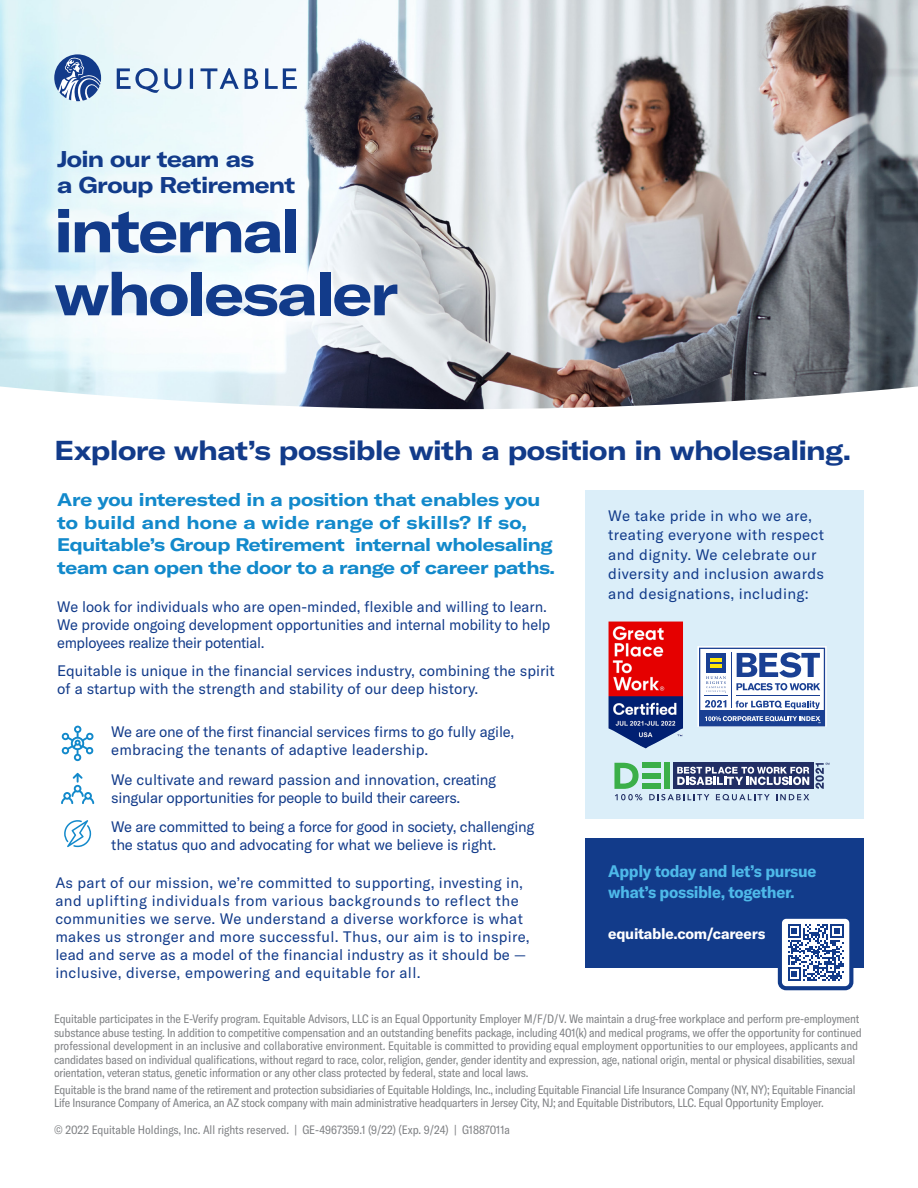
<style>
.page{position:relative;width:918px;height:1188px;background:#fff}
.page>*{position:absolute;margin:0;border:0;box-sizing:border-box;transform-origin:0 0}
.A_Head{font:700 expanded 60px/63px "GT America";letter-spacing:-.04em;color:#123b8a}
.A_Head-2{font:700 expanded 27px "GT America";letter-spacing:-.02em;color:#123b8a}
.A_Head-3{font:700 expanded 22.5px/25.5px "GT America";letter-spacing:-.03em;color:#123b8a}
.Intro_Copy{font:700 expanded 18px/22.5px "GT America";letter-spacing:-.015em;color:#1289cb}
.Callout_6{font:700 16.5px/21px "GT America";letter-spacing:-.025em;color:#4eb9e9}
.Body_Copy{font:15px/18px "GT America";letter-spacing:.02em;color:#123b8a}
.Body_Copy-2{font:15px/18px "GT America";color:#123b8a}
.Body_Copy-3{font:15px/18px "GT America";letter-spacing:-.02em;color:#123b8a}
.Callout_6-2{font:700 15px "GT America";letter-spacing:-.015em;color:#fff}
.Compliance{font:condensed 12px/13.5px "GT America";letter-spacing:-.015em;color:#808285}
</style>
<div class="page">
<img style="left:0;top:0;width:918px;height:409px">
<div style="left:585px;top:838px;width:279px;height:130px;background:#123b8a"></div>
<div style="left:39px;top:192px;width:375px;height:141px;background:#fff;opacity:.75"></div>
<svg style="left:61px;top:726px;width:33px;height:35px"></svg>
<svg style="left:61px;top:773px;width:33px;height:31px"></svg>
<svg style="left:64px;top:820px;width:27px;height:27px"></svg>
<div style="left:585px;top:490px;width:279px;height:329px;background:#dbeef9"></div>
<img style="left:609px;top:622px;width:74px;height:126px">
<svg style="left:697px;top:646px;width:130px;height:81px;background:#9aabcd"></svg>
<div style="left:664px;top:763px;width:6px;height:26px;background:#3baf49"></div>
<div style="left:642px;top:784px;width:18px;height:5px;background:#3baf49"></div>
<div style="left:642px;top:763px;width:18px;height:5px;background:#3baf49"></div>
<div style="left:642px;top:773px;width:18px;height:5px;background:#3baf49"></div>
<div style="left:673px;top:763px;width:141px;height:26px;background:#212e64"></div>
<svg style="left:614px;top:763px;width:28px;height:38px"></svg>
<svg style="left:649px;top:794px;width:60px;height:6px"></svg>
<svg style="left:716px;top:794px;width:54px;height:6px"></svg>
<svg style="left:776px;top:794px;width:33px;height:6px"></svg>
<svg style="left:677px;top:767px;width:132px;height:18px"></svg>
<svg style="left:815px;top:763px;width:14px;height:26px"></svg>
<div style="left:780px;top:917px;width:71px;height:71px;background:#fff;border-radius:6px"></div>
<svg style="left:788px;top:924px;width:56px;height:56px"></svg>
<div style="left:778px;top:915px;width:75px;height:75px;border:4px solid #123b8a;border-radius:6px"></div>
<svg style="left:54px;top:54px;width:243px;height:47px"></svg>
<p class="A_Head-3" style="left:57px;top:146px;width:240px">Join our team as<br>a Group Retirement</p>
<p class="A_Head" style="left:54px;top:199px;width:346px">internal wholesaler</p>
<p class="A_Head-2" style="left:55px;top:434px;width:798px">Explore what’s possible with a position in wholesaling.</p>
<p class="Intro_Copy" style="left:57px;top:488px;width:499px">Are you interested in a position that enables you to build and hone a wide range of skills? If so, Equitable’s Group Retirement internal wholesaling team can open the door to a range of career paths.</p>
<p class="Body_Copy-2" style="left:57px;top:598px;width:495px">We look for individuals who are open-minded, flexible and willing to learn.<br>We provide ongoing development opportunities and internal mobility to help employees realize their potential.</p>
<p class="Body_Copy-2" style="left:57px;top:662px;width:499px">Equitable is unique in the financial services industry, combining the spirit of a startup with the strength and stability of our deep history.</p>
<p class="Body_Copy" style="left:608px;top:506px;width:217px;line-height:19.5px">We take pride in who we are, treating everyone with respect and dignity. We celebrate our diversity and inclusion awards and designations, including:</p>
<p class="Body_Copy-2" style="left:111px;top:723px;width:405px">We are one of the first financial services firms to go fully agile, embracing the tenants of adaptive leadership.</p>
<p class="Body_Copy-3" style="left:111px;top:770px;width:387px">We cultivate and reward passion and innovation, creating singular opportunities for people to build their careers.</p>
<p class="Body_Copy-3" style="left:111px;top:818px;width:425px">We are committed to being a force for good in society, challenging the status quo and advocating for what we believe is right.</p>
<p class="Body_Copy" style="left:55px;top:874px;width:476px">As part of our mission, we’re committed to supporting, investing in, and uplifting individuals from various backgrounds to reflect the communities we serve. We understand a diverse workforce is what makes us stronger and more successful. Thus, our aim is to inspire, lead and serve as a model of the financial industry as it should be — inclusive, diverse, empowering and equitable for all.</p>
<p class="Callout_6" style="left:608px;top:860px;width:210px">Apply today and let’s pursue what’s possible, together.</p>
<p class="Callout_6-2" style="left:608px;top:924px;width:159px">equitable.com/careers</p>
<p class="Compliance" style="left:54px;top:1012px;width:809px">Equitable participates in the E-Verify program. Equitable Advisors, LLC is an Equal Opportunity Employer M/F/D/V. We maintain a drug-free workplace and perform pre-employment substance abuse testing. In addition to competitive compensation and an outstanding benefits package, including 401(k) and medical programs, we offer the opportunity for continued professional development in an inclusive and collaborative environment. Equitable is committed to providing equal employment opportunities to our employees, applicants and candidates based on individual qualifications, without regard to race, color, religion, gender, gender identity and expression, age, national origin, mental or physical disabilities, sexual orientation, veteran status, genetic information or any other class protected by federal, state and local laws.</p>
<p class="Compliance" style="left:54px;top:1083px;width:803px">Equitable is the brand name of the retirement and protection subsidiaries of Equitable Holdings, Inc., including Equitable Financial Life Insurance Company (NY, NY); Equitable Financial<br>Life Insurance Company of America, an AZ stock company with main administrative headquarters in Jersey City, NJ; and Equitable Distributors, LLC. Equal Opportunity Employer.</p>
<p class="Compliance" style="left:54px;top:1123px;width:457px">© 2022 Equitable Holdings, Inc. All rights reserved. | GE-4967359.1 (9/22) (Exp. 9/24) | G1887011a</p>
</div>
